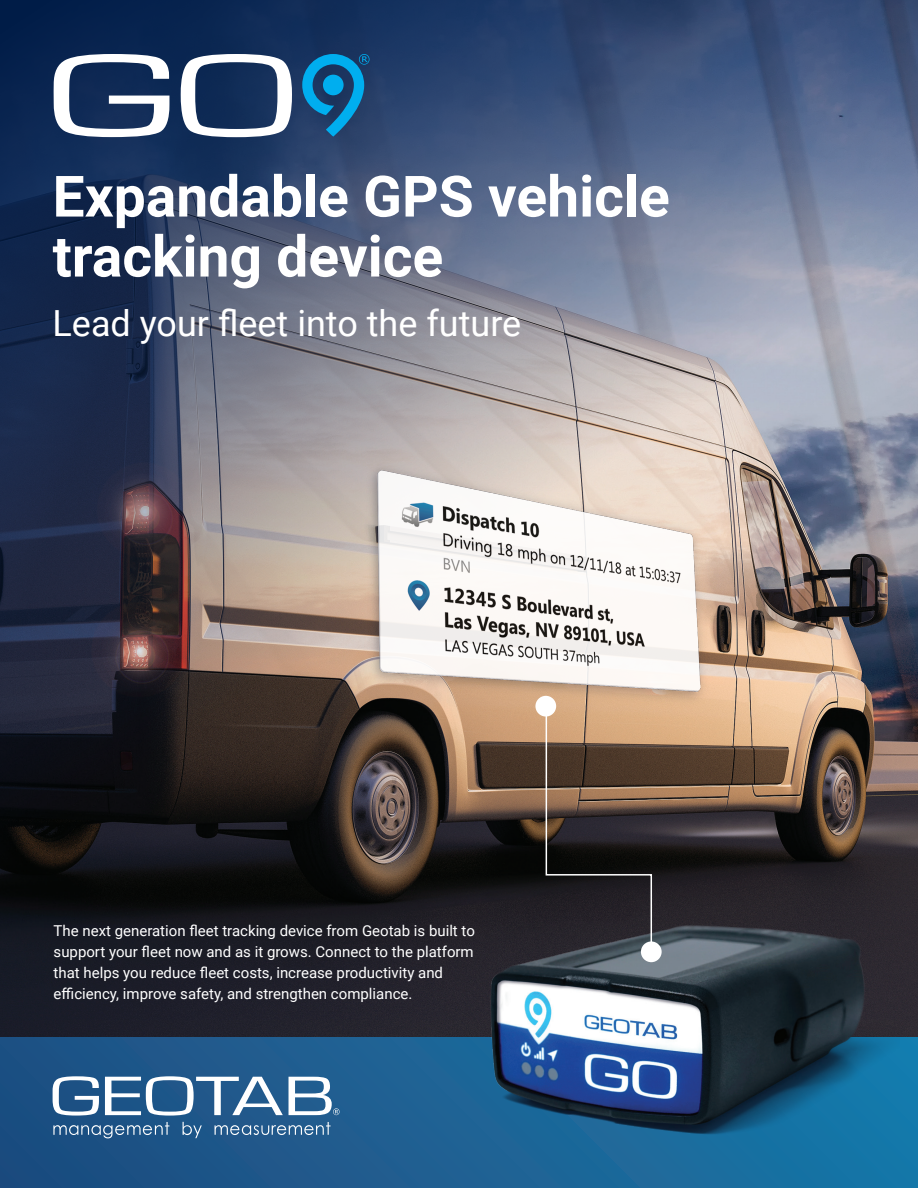
<style>
.page{position:relative;width:918px;height:1188px;background:#fff}
.page>*{position:absolute;margin:0;border:0;box-sizing:border-box;transform-origin:0 0}
._1__Title_-_2019{font:700 57px/60px "Roboto";color:#fff}
._2__Subtitle_-_2019{font:36px "Roboto";color:#fff}
._7A__Body_Copy_-_201{font:15px/21px "Roboto";color:#fff}
</style>
<div class="page">
<div style="left:0;top:1038px;width:918px;height:150px;background:linear-gradient(to right,#1e497d,#1977a8)"></div>
<img style="left:0;top:0;width:918px;height:1164px">
<div style="left:535px;top:696px;width:21px;height:21px;background:#fff;border-radius:50%"></div>
<svg style="left:545px;top:705px;width:108px;height:248px;background:#54453d"></svg>
<div style="left:641px;top:941px;width:21px;height:21px;background:#fff;border-radius:50%"></div>
<p class="_1__Title_-_2019" style="left:53px;top:164px;width:619px">Expandable GPS vehicle tracking device</p>
<p class="_2__Subtitle_-_2019" style="left:53px;top:298px;width:470px">Lead your fleet into the future</p>
<p class="_7A__Body_Copy_-_201" style="left:54px;top:920px;width:423px">The next generation fleet tracking device from Geotab is built to support your fleet now and as it grows. Connect to the platform that helps you reduce fleet costs, increase productivity and efficiency, improve safety, and strengthen compliance.</p>
</div>
